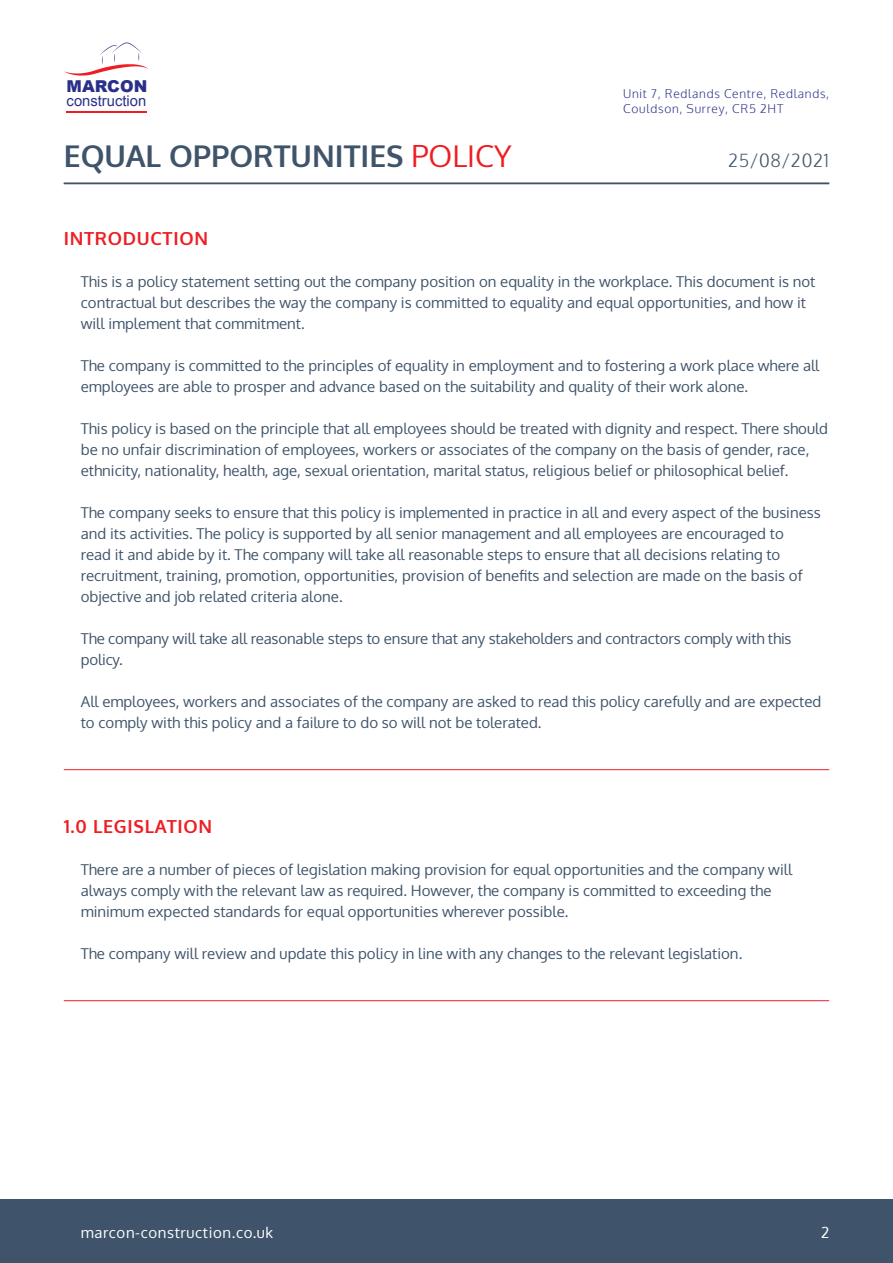
<style>
.page{position:relative;width:893px;height:1263px;background:#fff}
.page>*{position:absolute;margin:0;border:0;box-sizing:border-box;transform-origin:0 0}
.t1{font:700 30px "Oxygen";color:#3f546a}
.t2{font:700 18px "Oxygen";letter-spacing:.04em;color:#ee1d23}
.t3{font:300 18px "Oxygen";letter-spacing:.04em;color:#3f546a}
.t4{font:900 16.35px "Arial";color:#2a3089}
.t5{font:15px/21px "Oxygen";color:#3f546a}
.t6{font:15px "Oxygen";letter-spacing:.04em;color:#fff}
.t7{font:14.85px "Arial";color:#2a3089}
.t8{font:300 12px/15px "Oxygen";letter-spacing:.06em;color:#2a3089}
.s1{font-weight:400;color:#ee1d23}
</style>
<div class="page">
<hr style="left:67px;top:112px;width:80px;height:1px;background:#ee1d23">
<svg style="left:64px;top:42px;width:85px;height:34px"></svg>
<div style="left:0;top:1199px;width:893px;height:64px;background:#3f546a"></div>
<hr style="left:64px;top:183px;width:765px;height:1px;background:#3f546a">
<hr style="left:64px;top:769px;width:765px;height:1px;background:#ee1d23">
<hr style="left:64px;top:1000px;width:765px;height:1px;background:#ee1d23">
<p class="t4" style="left:67px;top:74px;width:82px">MARCON</p>
<p class="t7" style="left:67px;top:91px;width:81px">construction</p>
<p class="t8" style="left:623px;top:86px;width:208px">Unit 7, Redlands Centre, Redlands,<br>Couldson, Surrey, CR5 2HT</p>
<p class="t1" style="left:64px;top:137px;width:449px">EQUAL OPPORTUNITIES <span class="s1">POLICY</span></p>
<p class="t3" style="left:728px;top:149px;width:103px">25/08/2021</p>
<p class="t2" style="left:64px;top:227px;width:146px">INTRODUCTION</p>
<p class="t5" style="left:81px;top:271px;width:736px">This is a policy statement setting out the company position on equality in the workplace. This document is not contractual but describes the way the company is committed to equality and equal opportunities, and how it will implement that commitment.</p>
<p class="t5" style="left:81px;top:355px;width:740px">The company is committed to the principles of equality in employment and to fostering a work place where all employees are able to prosper and advance based on the suitability and quality of their work alone.</p>
<p class="t5" style="left:81px;top:418px;width:749px">This policy is based on the principle that all employees should be treated with dignity and respect. There should be no unfair discrimination of employees, workers or associates of the company on the basis of gender, race, ethnicity, nationality, health, age, sexual orientation, marital status, religious belief or philosophical belief.</p>
<p class="t5" style="left:81px;top:502px;width:741px">The company seeks to ensure that this policy is implemented in practice in all and every aspect of the business and its activities. The policy is supported by all senior management and all employees are encouraged to<br>read it and abide by it. The company will take all reasonable steps to ensure that all decisions relating to recruitment, training, promotion, opportunities, provision of benefits and selection are made on the basis of objective and job related criteria alone.</p>
<p class="t5" style="left:81px;top:628px;width:712px">The company will take all reasonable steps to ensure that any stakeholders and contractors comply with this policy.</p>
<p class="t5" style="left:81px;top:691px;width:742px">All employees, workers and associates of the company are asked to read this policy carefully and are expected to comply with this policy and a failure to do so will not be tolerated.</p>
<p class="t2" style="left:64px;top:815px;width:150px">1.0 LEGISLATION</p>
<p class="t5" style="left:81px;top:859px;width:713px">There are a number of pieces of legislation making provision for equal opportunities and the company will always comply with the relevant law as required. However, the company is committed to exceeding the minimum expected standards for equal opportunities wherever possible.</p>
<p class="t5" style="left:81px;top:943px;width:663px">The company will review and update this policy in line with any changes to the relevant legislation.</p>
<p class="t6" style="left:81px;top:1222px;width:194px">marcon-construction.co.uk</p>
<p class="t6" style="left:821px;top:1222px;width:10px">2</p>
</div>
